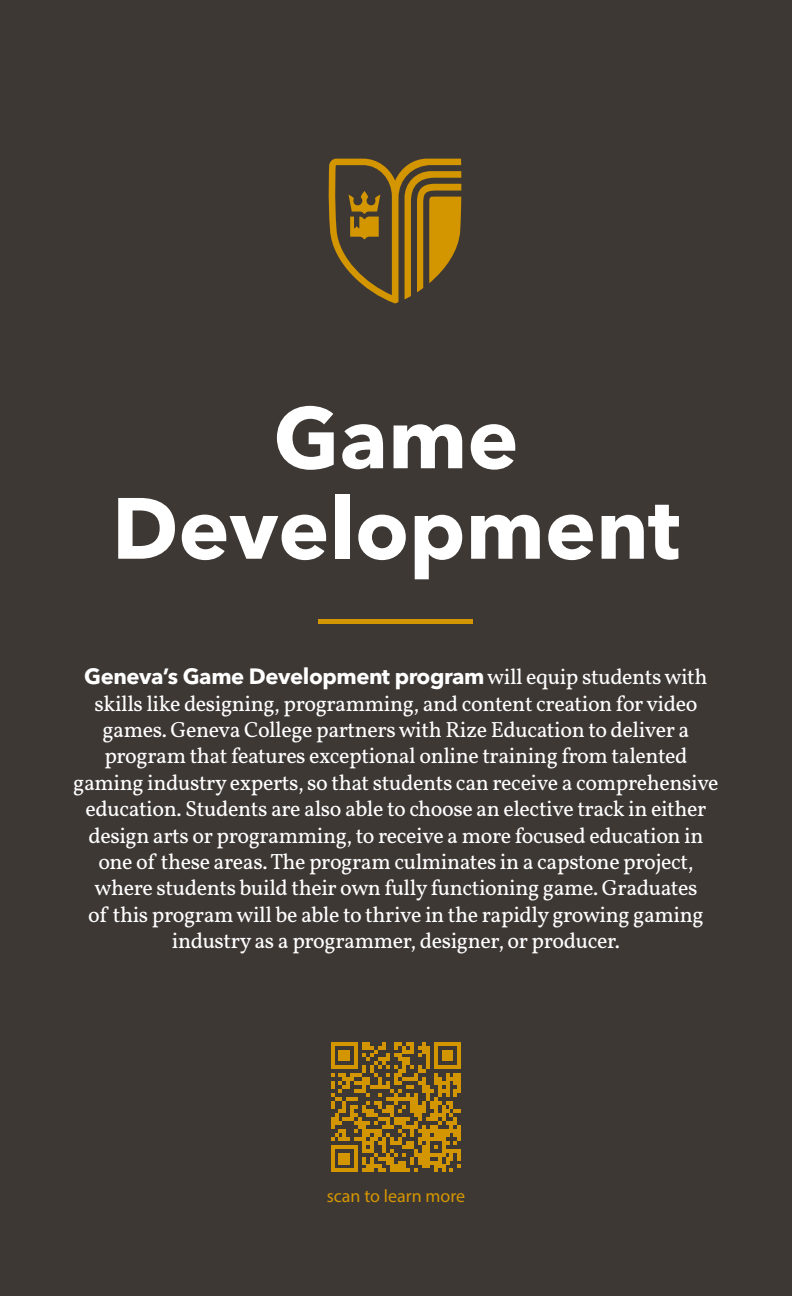
<style>
.page{position:relative;width:792px;height:1296px;background:#3e3835}
.page>*{position:absolute;margin:0;border:0;box-sizing:border-box;transform-origin:0 0}
.t1{font:700 85.8px/90.4px "Avenir Next LT Pro";color:#fff;text-align:center}
.t2{font:22px/26.4px "Vollkorn";letter-spacing:-.02em;color:#fff;text-align:center}
.t3{font:18px "Myriad Pro";color:#d49600}
.s1{font-family:"Avenir Next LT Pro";font-weight:700}
</style>
<div class="page">
<svg style="left:331px;top:1042px;width:130px;height:130px"></svg>
<svg style="left:328px;top:159px;width:133px;height:144px"></svg>
<div style="left:319px;top:619px;width:154px;height:5px;background:#d49600"></div>
<p class="t1" style="left:112px;top:392px;width:570px">Game<br>Development</p>
<p class="t2" style="left:73px;top:662px;width:647px"><span class="s1">Geneva’s Game Development program</span> will equip students with skills like designing, programming, and content creation for video games. Geneva College partners with Rize Education to deliver a program that features exceptional online training from talented gaming industry experts, so that students can receive a comprehensive education. Students are also able to choose an elective track in either design arts or programming, to receive a more focused education in one of these areas. The program culminates in a capstone project, where students build their own fully functioning game. Graduates<br>of this program will be able to thrive in the rapidly growing gaming industry as a programmer, designer, or producer.</p>
<p class="t3" style="left:327px;top:1184px;width:140px">scan to learn more</p>
</div>
